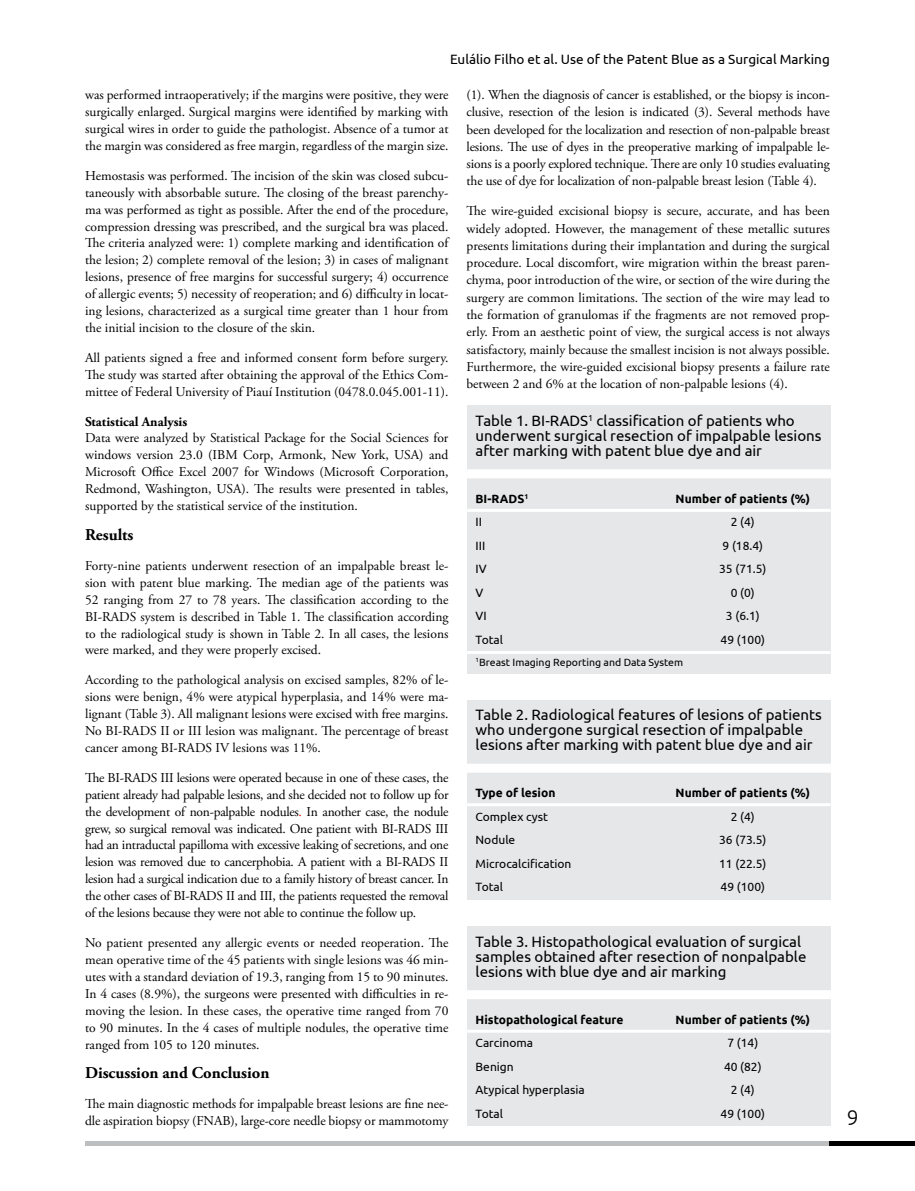
<style>
.page{position:relative;width:915px;height:1191px;background:#fff}
.page>*{position:absolute;margin:0;border:0;box-sizing:border-box;transform-origin:0 0}
.t1{font:300 21px "Ubuntu";color:#000}
.t2{font:700 16.5px "Adobe Garamond Pro";color:#000}
.t3{font:15px/15px "Ubuntu";color:#000}
.t4{font:13.5px/17px "Adobe Garamond Pro";color:#000;text-align:justify}
.t5{font:13.5px "Ubuntu";color:#000}
.t6{font:700 13.5px "Adobe Garamond Pro";color:#000}
.t7{font:12px "Ubuntu";color:#000}
.t8{font:700 12px "Ubuntu";color:#000}
.t9{font:10.5px "Ubuntu";color:#000}
.s1{color:#f00}
</style>
<div class="page">
<div style="left:467px;top:700px;width:363px;height:199px;background:#e6e7e8"></div>
<div style="left:467px;top:763px;width:363px;height:9px;background:#fff"></div>
<hr style="left:467px;top:803px;width:363px;height:3px;background:#fff">
<div style="left:467px;top:926px;width:363px;height:200px;background:#e6e7e8"></div>
<div style="left:467px;top:990px;width:363px;height:9px;background:#fff"></div>
<hr style="left:467px;top:1029px;width:363px;height:3px;background:#fff">
<div style="left:467px;top:405px;width:363px;height:269px;background:#e6e7e8"></div>
<div style="left:467px;top:469px;width:363px;height:9px;background:#fff"></div>
<hr style="left:467px;top:509px;width:363px;height:3px;background:#fff">
<hr style="left:467px;top:651px;width:363px;height:3px;background:#fff">
<div style="left:85px;top:1140px;width:744px;height:5px;background:#bcbec0"></div>
<div style="left:829px;top:1140px;width:85px;height:5px;background:#000"></div>
<p class="t5" style="left:450px;top:51px;width:381px">Eulálio Filho et al. Use of the Patent Blue as a Surgical Marking</p>
<p class="t4" style="left:85px;top:87px;width:365px">was performed intraoperatively; if the margins were positive, they were surgically enlarged. Surgical margins were identified by marking with surgical wires in order to guide the pathologist. Absence of a tumor at the margin was considered as free margin, regardless of the margin size.</p>
<p class="t4" style="left:85px;top:167px;width:365px">Hemostasis was performed. The incision of the skin was closed subcu&shy;taneously with absorbable suture. The closing of the breast parenchy&shy;ma was performed as tight as possible. After the end of the procedure, compression dressing was prescribed, and the surgical bra was placed.<br>The criteria analyzed were: 1) complete marking and identification of the lesion; 2) complete removal of the lesion; 3) in cases of malignant lesions, presence of free margins for successful surgery; 4) occurrence of allergic events; 5) necessity of reoperation; and 6) difficulty in locat&shy;ing lesions, characterized as a surgical time greater than 1 hour from the initial incision to the closure of the skin.</p>
<p class="t4" style="left:85px;top:350px;width:365px">All patients signed a free and informed consent form before surgery.<br>The study was started after obtaining the approval of the Ethics Com&shy;mittee of Federal University of Piauí Institution (0478.0.045.001-11).</p>
<p class="t6" style="left:85px;top:413px;width:104px">Statistical Analysis</p>
<p class="t4" style="left:85px;top:430px;width:365px">Data were analyzed by Statistical Package for the Social Sciences for windows version 23.0 (IBM Corp, Armonk, New York, USA) and Microsoft Office Excel 2007 for Windows (Microsoft Corporation, Redmond, Washington, USA). The results were presented in tables, supported by the statistical service of the institution.</p>
<p class="t2" style="left:85px;top:525px;width:50px">Results</p>
<p class="t4" style="left:85px;top:557px;width:365px">Forty-nine patients underwent resection of an impalpable breast le&shy;sion with patent blue marking. The median age of the patients was 52 ranging from 27 to 78 years. The classification according to the BI-RADS system is described in Table 1. The classification according to the radiological study is shown in Table 2. In all cases, the lesions were marked, and they were properly excised.</p>
<p class="t4" style="left:85px;top:672px;width:365px">According to the pathological analysis on excised samples, 82% of le&shy;sions were benign, 4% were atypical hyperplasia, and 14% were ma&shy;lignant (Table 3). All malignant lesions were excised with free margins.<br>No BI-RADS II or III lesion was malignant. The percentage of breast cancer among BI-RADS IV lesions was 11%.</p>
<p class="t4" style="left:85px;top:769px;width:365px">The BI-RADS III lesions were operated because in one of these cases, the patient already had palpable lesions, and she decided not to follow up for the development of non-palpable nodules<span class="s1">.</span> In another case, the nodule grew, so surgical removal was indicated. One patient with BI-RADS III had an intraductal papilloma with excessive leaking of secretions, and one lesion was removed due to cancerphobia. A patient with a BI-RADS II lesion had a surgical indication due to a family history of breast cancer. In the other cases of BI-RADS II and III, the patients requested the removal of the lesions because they were not able to continue the follow up.</p>
<p class="t4" style="left:85px;top:934px;width:365px">No patient presented any allergic events or needed reoperation. The mean operative time of the 45 patients with single lesions was 46 min&shy;utes with a standard deviation of 19.3, ranging from 15 to 90 minutes.<br>In 4 cases (8.9%), the surgeons were presented with difficulties in re&shy;moving the lesion. In these cases, the operative time ranged from 70 to 90 minutes. In the 4 cases of multiple nodules, the operative time ranged from 105 to 120 minutes.</p>
<p class="t2" style="left:85px;top:1063px;width:186px">Discussion and Conclusion</p>
<p class="t4" style="left:85px;top:1095px;width:365px;line-height:17.4px">The main diagnostic methods for impalpable breast lesions are fine nee&shy;dle aspiration biopsy (FNAB), large-core needle biopsy or mammotomy</p>
<p class="t4" style="left:466px;top:87px;width:365px">(1). When the diagnosis of cancer is established, or the biopsy is incon&shy;clusive, resection of the lesion is indicated (3). Several methods have been developed for the localization and resection of non-palpable breast lesions. The use of dyes in the preoperative marking of impalpable le&shy;sions is a poorly explored technique. There are only 10 studies evaluating the use of dye for localization of non-palpable breast lesion (Table 4).</p>
<p class="t4" style="left:466px;top:203px;width:365px">The wire-guided excisional biopsy is secure, accurate, and has been widely adopted. However, the management of these metallic sutures presents limitations during their implantation and during the surgical procedure. Local discomfort, wire migration within the breast paren&shy;chyma, poor introduction of the wire, or section of the wire during the surgery are common limitations. The section of the wire may lead to the formation of granulomas if the fragments are not removed prop&shy;erly. From an aesthetic point of view, the surgical access is not always satisfactory, mainly because the smallest incision is not always possible.<br>Furthermore, the wire-guided excisional biopsy presents a failure rate between 2 and 6% at the location of non-palpable lesions (4).</p>
<p class="t3" style="left:475px;top:412px;width:347px">Table 1. BI-RADS<sup>1</sup> classification of patients who underwent surgical resection of impalpable lesions after marking with patent blue dye and air</p>
<p class="t8" style="left:475px;top:491px;width:54px">BI-RADS<sup>1</sup></p>
<p class="t8" style="left:675px;top:491px;width:136px">Number of patients (%)</p>
<p class="t7" style="left:475px;top:514px;width:8px">II</p>
<p class="t7" style="left:730px;top:514px;width:26px">2 (4)</p>
<p class="t7" style="left:475px;top:538px;width:11px">III</p>
<p class="t7" style="left:722px;top:538px;width:42px">9 (18.4)</p>
<p class="t7" style="left:475px;top:562px;width:13px">IV</p>
<p class="t7" style="left:718px;top:562px;width:49px">35 (71.5)</p>
<p class="t7" style="left:475px;top:585px;width:9px">V</p>
<p class="t7" style="left:730px;top:585px;width:26px">0 (0)</p>
<p class="t7" style="left:475px;top:609px;width:13px">VI</p>
<p class="t7" style="left:725px;top:609px;width:35px">3 (6.1)</p>
<p class="t7" style="left:475px;top:632px;width:29px">Total</p>
<p class="t7" style="left:720px;top:632px;width:46px">49 (100)</p>
<p class="t9" style="left:475px;top:655px;width:209px"><sup>1</sup>Breast Imaging Reporting and Data System</p>
<p class="t3" style="left:475px;top:706px;width:348px">Table 2. Radiological features of lesions of patients who undergone surgical resection of impalpable lesions after marking with patent blue dye and air</p>
<p class="t8" style="left:475px;top:785px;width:81px">Type of lesion</p>
<p class="t8" style="left:675px;top:785px;width:136px">Number of patients (%)</p>
<p class="t7" style="left:475px;top:809px;width:74px">Complex cyst</p>
<p class="t7" style="left:730px;top:809px;width:26px">2 (4)</p>
<p class="t7" style="left:475px;top:832px;width:41px">Nodule</p>
<p class="t7" style="left:718px;top:832px;width:49px">36 (73.5)</p>
<p class="t7" style="left:475px;top:856px;width:97px">Microcalcification</p>
<p class="t7" style="left:718px;top:856px;width:49px">11 (22.5)</p>
<p class="t7" style="left:475px;top:879px;width:29px">Total</p>
<p class="t7" style="left:720px;top:879px;width:46px">49 (100)</p>
<p class="t3" style="left:475px;top:933px;width:332px">Table 3. Histopathological evaluation of surgical samples obtained after resection of nonpalpable lesions with blue dye and air marking</p>
<p class="t8" style="left:475px;top:1012px;width:149px">Histopathological feature</p>
<p class="t8" style="left:675px;top:1012px;width:136px">Number of patients (%)</p>
<p class="t7" style="left:475px;top:1035px;width:59px">Carcinoma</p>
<p class="t7" style="left:727px;top:1035px;width:32px">7 (14)</p>
<p class="t7" style="left:475px;top:1059px;width:40px">Benign</p>
<p class="t7" style="left:723px;top:1059px;width:39px">40 (82)</p>
<p class="t7" style="left:475px;top:1082px;width:111px">Atypical hyperplasia</p>
<p class="t7" style="left:730px;top:1082px;width:26px">2 (4)</p>
<p class="t7" style="left:475px;top:1106px;width:29px">Total</p>
<p class="t7" style="left:720px;top:1106px;width:46px">49 (100)</p>
<h1 class="t1" style="left:846px;top:1104px;width:13px">9</h1>
</div>
